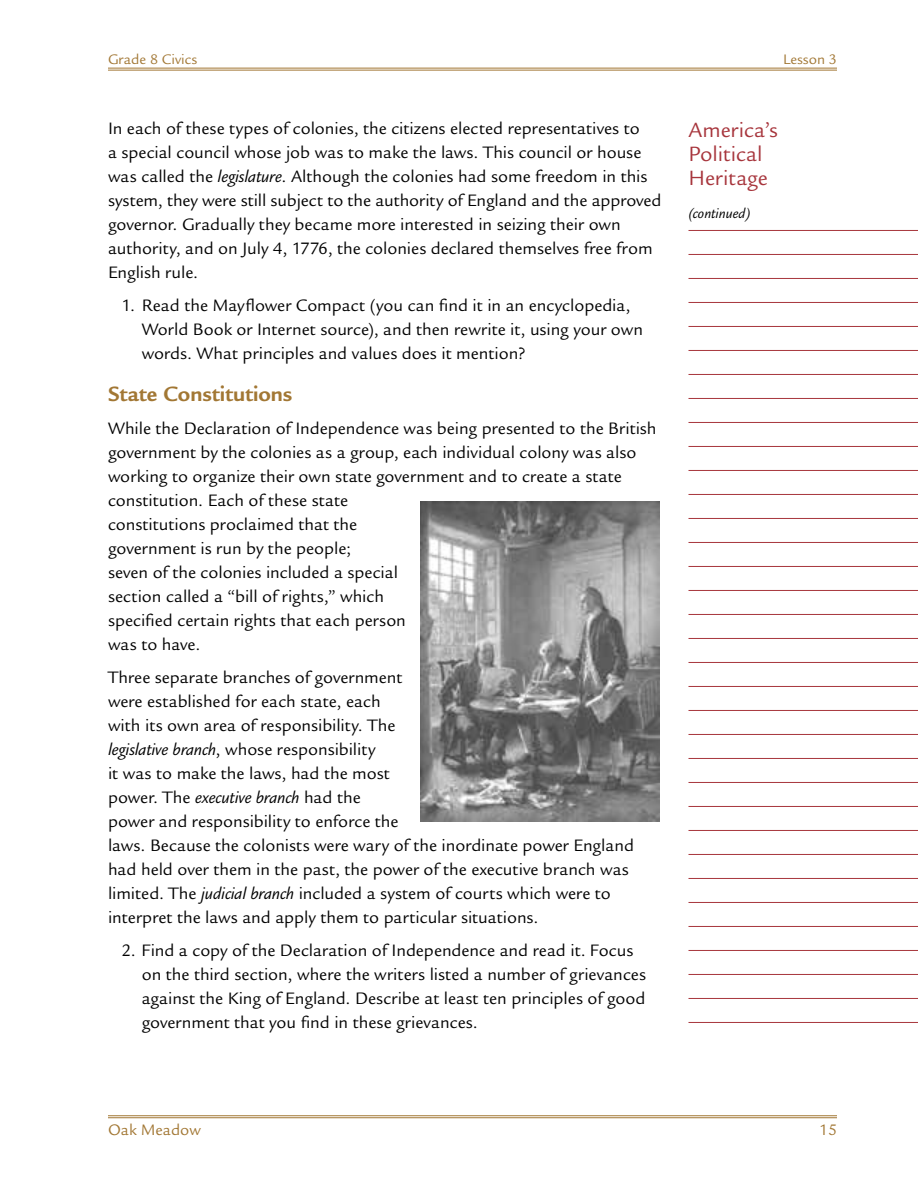
<style>
.page{position:relative;width:918px;height:1188px;background:#fff}
.page>*{position:absolute;margin:0;border:0;box-sizing:border-box;transform-origin:0 0}
.t1{font:22.5px/24px "Legacy Sans Std";color:#a7353c}
.t2{font:700 22.5px "Legacy Sans Std";letter-spacing:-.005em;color:#a27734}
.t3{font:18px/24px "Legacy Sans Std";color:#000}
.t4{font:16.5px "Legacy Sans Std";color:#a27734}
.t5{font:15px "Legacy Sans Std";color:#a27734}
.t6{font:italic 15px "Legacy Sans Std";color:#000}
.s1{font-style:italic}
</style>
<div class="page">
<hr style="left:108px;top:1115px;width:729px;height:1px;background:#a27734">
<hr style="left:108px;top:1117px;width:729px;height:1px;background:#a27734">
<hr style="left:688px;top:230px;width:230px;height:1px;background:#a7353c">
<hr style="left:688px;top:254px;width:230px;height:1px;background:#a7353c">
<hr style="left:688px;top:278px;width:230px;height:1px;background:#a7353c">
<hr style="left:688px;top:302px;width:230px;height:1px;background:#a7353c">
<hr style="left:688px;top:326px;width:230px;height:1px;background:#a7353c">
<hr style="left:688px;top:350px;width:230px;height:1px;background:#a7353c">
<hr style="left:688px;top:374px;width:230px;height:1px;background:#a7353c">
<hr style="left:688px;top:398px;width:230px;height:1px;background:#a7353c">
<hr style="left:688px;top:422px;width:230px;height:1px;background:#a7353c">
<hr style="left:688px;top:446px;width:230px;height:1px;background:#a7353c">
<hr style="left:688px;top:470px;width:230px;height:1px;background:#a7353c">
<hr style="left:688px;top:494px;width:230px;height:1px;background:#a7353c">
<hr style="left:688px;top:518px;width:230px;height:1px;background:#a7353c">
<hr style="left:688px;top:542px;width:230px;height:1px;background:#a7353c">
<hr style="left:688px;top:566px;width:230px;height:1px;background:#a7353c">
<hr style="left:688px;top:590px;width:230px;height:1px;background:#a7353c">
<hr style="left:688px;top:614px;width:230px;height:1px;background:#a7353c">
<hr style="left:688px;top:638px;width:230px;height:1px;background:#a7353c">
<hr style="left:688px;top:662px;width:230px;height:1px;background:#a7353c">
<hr style="left:688px;top:686px;width:230px;height:1px;background:#a7353c">
<hr style="left:688px;top:710px;width:230px;height:1px;background:#a7353c">
<hr style="left:688px;top:734px;width:230px;height:1px;background:#a7353c">
<hr style="left:688px;top:758px;width:230px;height:1px;background:#a7353c">
<hr style="left:688px;top:782px;width:230px;height:1px;background:#a7353c">
<hr style="left:688px;top:806px;width:230px;height:1px;background:#a7353c">
<hr style="left:688px;top:830px;width:230px;height:1px;background:#a7353c">
<hr style="left:688px;top:854px;width:230px;height:1px;background:#a7353c">
<hr style="left:688px;top:878px;width:230px;height:1px;background:#a7353c">
<hr style="left:688px;top:902px;width:230px;height:1px;background:#a7353c">
<hr style="left:688px;top:926px;width:230px;height:1px;background:#a7353c">
<hr style="left:688px;top:950px;width:230px;height:1px;background:#a7353c">
<hr style="left:688px;top:974px;width:230px;height:1px;background:#a7353c">
<hr style="left:688px;top:998px;width:230px;height:1px;background:#a7353c">
<hr style="left:688px;top:1022px;width:230px;height:1px;background:#a7353c">
<hr style="left:108px;top:68px;width:729px;height:1px;background:#a27734">
<hr style="left:108px;top:70px;width:729px;height:1px;background:#a27734">
<img style="left:420px;top:501px;width:240px;height:321px">
<p class="t5" style="left:108px;top:51px;width:91px">Grade 8 Civics</p>
<p class="t5" style="left:783px;top:51px;width:55px">Lesson 3</p>
<p class="t3" style="left:108px;top:116px;width:555px">In each of these types of colonies, the citizens elected representatives to<br>a special council whose job was to make the laws. This council or house was called the <span class="s1">legislature</span>. Although the colonies had some freedom in this system, they were still subject to the authority of England and the approved governor. Gradually they became more interested in seizing their own authority, and on July 4, 1776, the colonies declared themselves free from English rule.</p>
<p class="t3" style="left:142px;top:293px;width:503px;text-indent:-20px">1. Read the Mayflower Compact (you can find it in an encyclopedia,<br>World Book or Internet source), and then rewrite it, using your own words. What principles and values does it mention?</p>
<p class="t2" style="left:108px;top:381px;width:186px">State Constitutions</p>
<p class="t3" style="left:108px;top:416px;width:550px">While the Declaration of Independence was being presented to the British government by the colonies as a group, each individual colony was also working to organize their own state government and to create a state constitution. Each of these state<br>constitutions proclaimed that the<br>government is run by the people;<br>seven of the colonies included a special<br>section called a “bill of rights,” which<br>specified certain rights that each person<br>was to have.</p>
<p class="t3" style="left:108px;top:665px;width:528px">Three separate branches of government<br>were established for each state, each<br>with its own area of responsibility. The<br><span class="s1">legislative branch</span>, whose responsibility<br>it was to make the laws, had the most<br>power. The <span class="s1">executive branch</span> had the<br>power and responsibility to enforce the<br>laws. Because the colonists were wary of the inordinate power England had held over them in the past, the power of the executive branch was limited. The <span class="s1">judicial branch</span> included a system of courts which were to interpret the laws and apply them to particular situations.</p>
<p class="t3" style="left:142px;top:938px;width:506px;text-indent:-20px">2. Find a copy of the Declaration of Independence and read it. Focus on the third section, where the writers listed a number of grievances against the King of England. Describe at least ten principles of good government that you find in these grievances.</p>
<p class="t1" style="left:688px;top:118px;width:91px">America’s<br>Political<br>Heritage</p>
<p class="t6" style="left:688px;top:205px;width:64px">(continued)</p>
<p class="t4" style="left:108px;top:1120px;width:94px">Oak Meadow</p>
<p class="t4" style="left:819px;top:1120px;width:19px">15</p>
</div>
